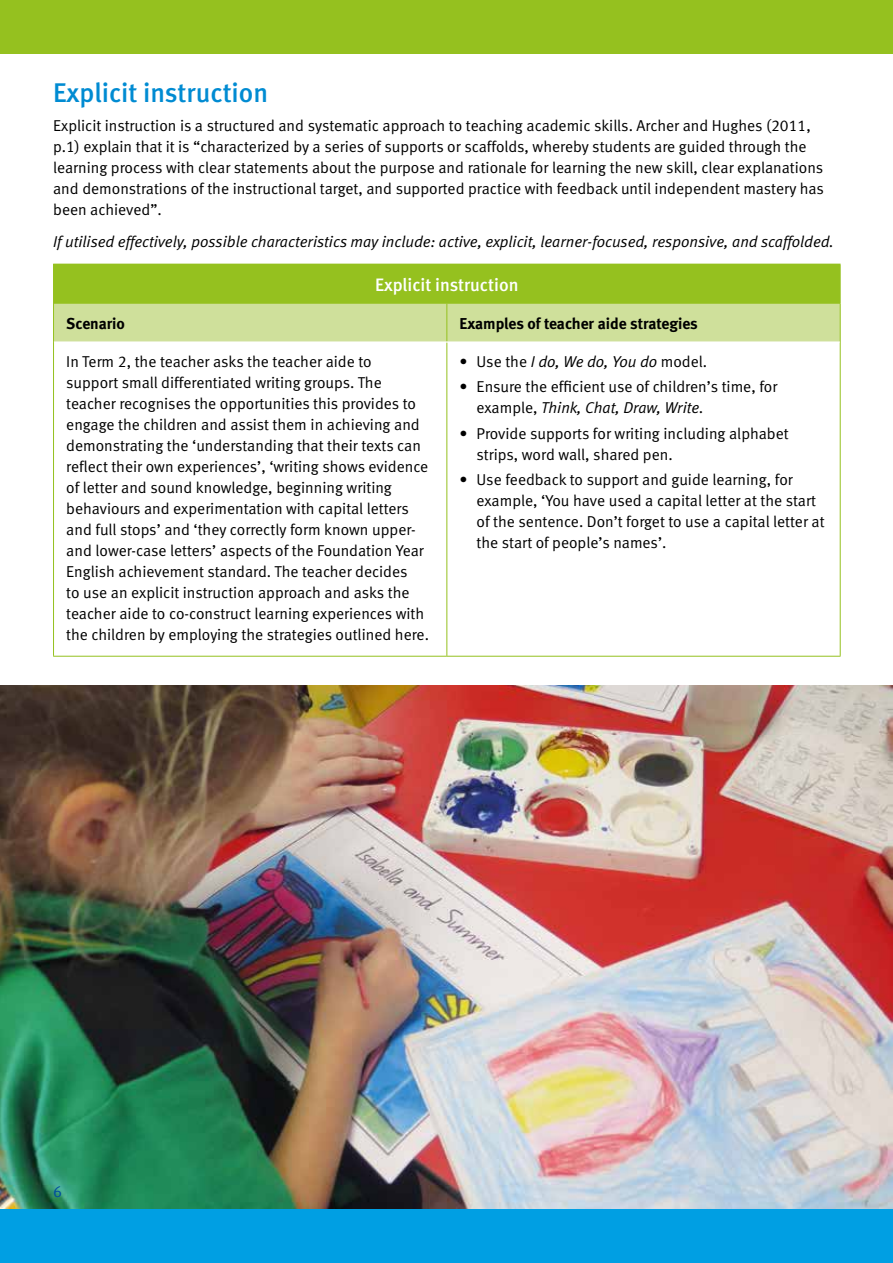
<style>
.page{position:relative;width:893px;height:1263px;background:#fff}
.page>*{position:absolute;margin:0;border:0;box-sizing:border-box;transform-origin:0 0}
.t1{font:27px "Meta Medium LF";color:#008bd2}
.t2{font:18px "Meta Medium LF";color:#fff}
.t3{font:15.75px/21px "Meta Normal LF";color:#000}
.t4{font:italic 15.75px "Meta Normal LF";color:#000}
.t5{font:15.75px "Meta Bold LF";color:#000}
.t6{font:15.75px "Meta Normal LF";color:#004e9e}
.s1{font-style:normal}
.s2{font-style:italic}
</style>
<div class="page">
<div style="left:0;top:0;width:893px;height:54px;background:#95c11f"></div>
<img style="left:0;top:685px;width:893px;height:525px">
<div style="left:0;top:1210px;width:893px;height:53px;background:#009fe3"></div>
<div style="left:54px;top:264px;width:786px;height:40px;background:#95c11f"></div>
<div style="left:54px;top:304px;width:786px;height:38px;background:#cfe09b"></div>
<svg style="left:54px;top:343px;width:786px;height:313px"></svg>
<hr style="left:53px;top:264px;width:1px;height:40px;background:#95c11f">
<hr style="left:840px;top:264px;width:1px;height:40px;background:#95c11f">
<hr style="left:53px;top:304px;width:1px;height:38px;background:#95c11f">
<hr style="left:446px;top:304px;width:1px;height:38px;background:#95c11f">
<hr style="left:840px;top:304px;width:1px;height:38px;background:#95c11f">
<hr style="left:53px;top:342px;width:1px;height:314px;background:#95c11f">
<hr style="left:446px;top:342px;width:1px;height:314px;background:#95c11f">
<hr style="left:840px;top:342px;width:1px;height:314px;background:#95c11f">
<hr style="left:53px;top:656px;width:394px;height:1px;background:#95c11f">
<hr style="left:447px;top:656px;width:394px;height:1px;background:#95c11f">
<hr style="left:54px;top:342px;width:393px;height:1px;background:#fff">
<h1 class="t1" style="left:53px;top:77px;width:217px">Explicit instruction</h1>
<p class="t3" style="left:53px;top:115px;width:772px">Explicit instruction is a structured and systematic approach to teaching academic skills. Archer and Hughes (2011, p.1) explain that it is “characterized by a series of supports or scaffolds, whereby students are guided through the learning process with clear statements about the purpose and rationale for learning the new skill, clear explanations and demonstrations of the instructional target, and supported practice with feedback until independent mastery has been achieved”.</p>
<p class="t4" style="left:53px;top:232px;width:782px">If utilised effectively, possible characteristics may include: active, explicit, learner-focused, responsive, and scaffolded.</p>
<p class="t2" style="left:375px;top:274px;width:145px">Explicit instruction</p>
<p class="t5" style="left:66px;top:314px;width:60px">Scenario</p>
<p class="t5" style="left:460px;top:314px;width:240px">Examples of teacher aide strategies</p>
<p class="t3" style="left:66px;top:351px;width:364px">In Term 2, the teacher asks the teacher aide to<br>support small differentiated writing groups. The teacher recognises the opportunities this provides to engage the children and assist them in achieving and demonstrating the ‘understanding that their texts can reflect their own experiences’, ‘writing shows evidence of letter and sound knowledge, beginning writing behaviours and experimentation with capital letters and full stops’ and ‘they correctly form known upper&shy;and lower-case letters’ aspects of the Foundation Year English achievement standard. The teacher decides<br>to use an explicit instruction approach and asks the teacher aide to co-construct learning experiences with the children by employing the strategies outlined here.</p>
<p class="t4" style="left:460px;top:353px;width:249px"><span class="s1">• Use the</span> I do, We do, You do <span class="s1">model.</span></p>
<p class="t3" style="left:477px;top:376px;width:302px;text-indent:-17px">• Ensure the efficient use of children’s time, for example, <span class="s2">Think, Chat, Draw, Write.</span></p>
<p class="t3" style="left:477px;top:422px;width:314px;text-indent:-17px">• Provide supports for writing including alphabet strips, word wall, shared pen.</p>
<p class="t3" style="left:477px;top:469px;width:349px;text-indent:-17px">• Use feedback to support and guide learning, for example, ‘You have used a capital letter at the start of the sentence. Don’t forget to use a capital letter at the start of people’s names’.</p>
<p class="t6" style="left:53px;top:1183px;width:10px">6</p>
</div>
